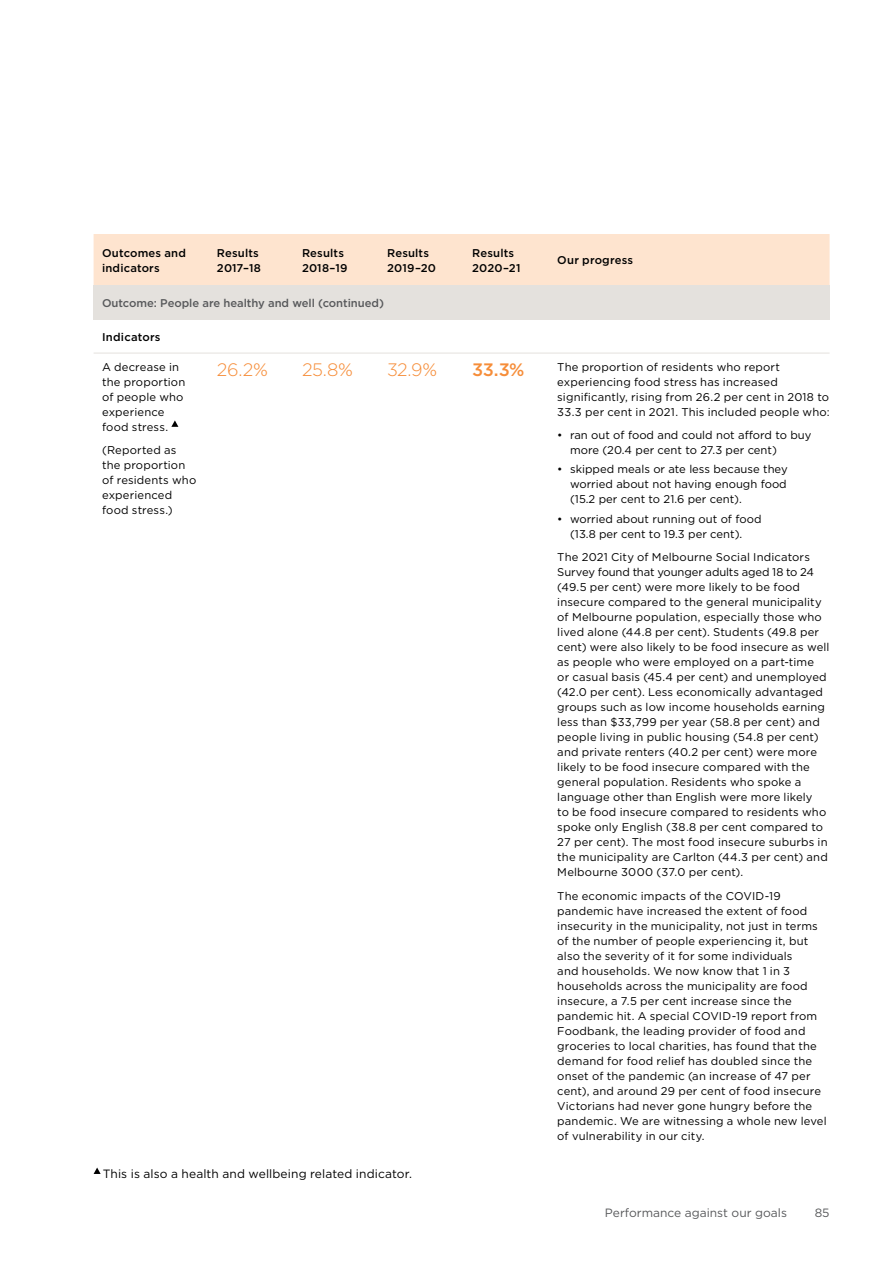
<style>
.page{position:relative;width:893px;height:1263px;background:#fff}
.page>*{position:absolute;margin:0;border:0;box-sizing:border-box;transform-origin:0 0}
.t1{font:300 18px "Gotham";color:#f68d39}
.t2{font:500 18px "Gotham";color:#f68d39}
.t3{font:12px "Gotham";letter-spacing:.01em;color:#000}
.t4{font:12px "Gotham";color:#58595b}
.t5{font:11.25px/15px "Gotham";letter-spacing:.015em;color:#000}
.t6{font:500 11.25px/15px "Gotham";letter-spacing:.015em;color:#000}
.t7{font:500 11.25px "Gotham";letter-spacing:-.005em;color:#58595b}
</style>
<div class="page">
<div style="left:94px;top:234px;width:735px;height:51px;background:#fee4cf"></div>
<div style="left:94px;top:285px;width:735px;height:34px;background:#e4e1dd"></div>
<hr style="left:94px;top:353px;width:735px;height:1px;background:#e4e1dd">
<svg style="left:171px;top:420px;width:7px;height:7px"></svg>
<svg style="left:94px;top:1168px;width:7px;height:6px"></svg>
<p class="t6" style="left:102px;top:246px;width:85px">Outcomes and indicators</p>
<p class="t6" style="left:217px;top:246px;width:45px">Results<br>2017–18</p>
<p class="t6" style="left:302px;top:246px;width:47px">Results<br>2018–19</p>
<p class="t6" style="left:387px;top:246px;width:50px">Results<br>2019–20</p>
<p class="t6" style="left:472px;top:246px;width:50px">Results<br>2020–21</p>
<p class="t6" style="left:557px;top:253px;width:77px">Our progress</p>
<p class="t7" style="left:102px;top:298px;width:283px">Outcome: People are healthy and well (continued)</p>
<p class="t6" style="left:102px;top:330px;width:60px">Indicators</p>
<p class="t5" style="left:102px;top:360px;width:85px">A decrease in the proportion of people who experience food stress.</p>
<p class="t5" style="left:102px;top:443px;width:96px">(Reported as the proportion of residents who experienced food stress.)</p>
<h1 class="t1" style="left:217px;top:363px;width:52px">26.2%</h1>
<h1 class="t1" style="left:302px;top:363px;width:52px">25.8%</h1>
<h1 class="t1" style="left:387px;top:363px;width:51px">32.9%</h1>
<h1 class="t2" style="left:472px;top:363px;width:54px">33.3%</h1>
<p class="t5" style="left:557px;top:360px;width:274px">The proportion of residents who report experiencing food stress has increased significantly, rising from 26.2 per cent in 2018 to 33.3 per cent in 2021. This included people who:</p>
<p class="t5" style="left:570px;top:428px;width:243px;text-indent:-13px">• ran out of food and could not afford to buy more (20.4 per cent to 27.3 per cent)</p>
<p class="t5" style="left:570px;top:463px;width:219px;text-align:justify;text-indent:-13px">• skipped meals or ate less because they worried about not having enough food (15.2 per cent to 21.6 per cent).</p>
<p class="t5" style="left:557px;top:512px;width:206px;text-align:center">• worried about running out of food (13.8 per cent to 19.3 per cent).</p>
<p class="t5" style="left:557px;top:550px;width:274px">The 2021 City of Melbourne Social Indicators Survey found that younger adults aged 18 to 24 (49.5 per cent) were more likely to be food insecure compared to the general municipality of Melbourne population, especially those who lived alone (44.8 per cent). Students (49.8 per cent) were also likely to be food insecure as well as people who were employed on a part-time<br>or casual basis (45.4 per cent) and unemployed (42.0 per cent). Less economically advantaged groups such as low income households earning less than $33,799 per year (58.8 per cent) and people living in public housing (54.8 per cent) and private renters (40.2 per cent) were more likely to be food insecure compared with the general population. Residents who spoke a language other than English were more likely<br>to be food insecure compared to residents who spoke only English (38.8 per cent compared to 27 per cent). The most food insecure suburbs in the municipality are Carlton (44.3 per cent) and Melbourne 3000 (37.0 per cent).</p>
<p class="t5" style="left:557px;top:889px;width:271px">The economic impacts of the COVID-19 pandemic have increased the extent of food insecurity in the municipality, not just in terms of the number of people experiencing it, but also the severity of it for some individuals<br>and households. We now know that 1 in 3 households across the municipality are food insecure, a 7.5 per cent increase since the pandemic hit. A special COVID-19 report from Foodbank, the leading provider of food and groceries to local charities, has found that the demand for food relief has doubled since the onset of the pandemic (an increase of 47 per cent), and around 29 per cent of food insecure Victorians had never gone hungry before the pandemic. We are witnessing a whole new level of vulnerability in our city.</p>
<p class="t3" style="left:103px;top:1169px;width:311px">This is also a health and wellbeing related indicator.</p>
<p class="t4" style="left:605px;top:1208px;width:184px">Performance against our goals</p>
<p class="t4" style="left:814px;top:1208px;width:16px">85</p>
</div>
